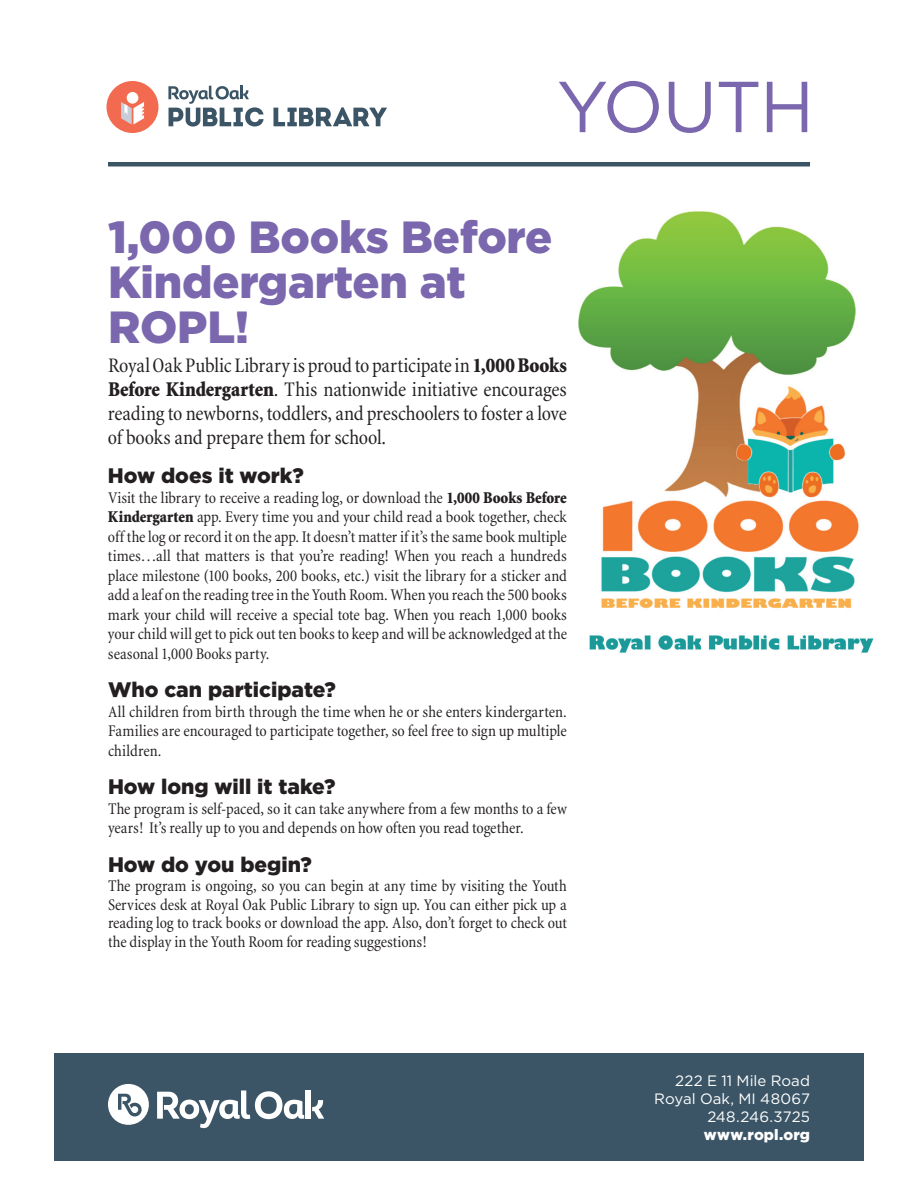
<style>
.page{position:relative;width:918px;height:1188px;background:#fff}
.page>*{position:absolute;margin:0;border:0;box-sizing:border-box;transform-origin:0 0}
.t1{font:72px "Gotham HTF";color:#7a67ae}
.t2{font:900 45px/45px "Gotham HTF";letter-spacing:-.005em;color:#7a67ae}
.t3{font:condensed 21px/24px "Minion";letter-spacing:-.015em;color:#231f20;text-align:justify}
.t4{font:900 21px "Gotham HTF";color:#231f20}
.t5{font:condensed 16.5px/19.5px "Minion";letter-spacing:-.005em;color:#231f20;text-align:justify}
.t6{font:15px/18px "Gotham HTF";letter-spacing:.005em;color:#fff;text-align:right}
.t7{font:900 15px "Gotham HTF";letter-spacing:.01em;color:#fff}
.s1{font-weight:900;font-stretch:normal}
</style>
<div class="page">
<hr style="left:108px;top:162px;width:702px;height:4px;background:#3b5566">
<div style="left:54px;top:1053px;width:810px;height:108px;background:#3b5566"></div>
<svg style="left:273px;top:107px;width:114px;height:19px"></svg>
<svg style="left:168px;top:86px;width:96px;height:41px"></svg>
<div style="left:107px;top:81px;width:52px;height:52px;background:#f26b50;border-radius:50%"></div>
<div style="left:127px;top:92px;width:11px;height:12px;background:#fff;border-radius:50%"></div>
<svg style="left:121px;top:102px;width:23px;height:23px"></svg>
<svg style="left:108px;top:1084px;width:41px;height:41px"></svg>
<svg style="left:157px;top:1091px;width:147px;height:37px"></svg>
<div style="left:306px;top:1091px;width:5px;height:28px;background:#fff"></div>
<svg style="left:312px;top:1100px;width:12px;height:19px"></svg>
<img style="left:578px;top:211px;width:296px;height:442px">
<h1 class="t1" style="left:557px;top:67px;width:259px">youth</h1>
<h2 class="t2" style="left:108px;top:214px;width:446px">1,000 Books Before<br>Kindergarten at<br>ROPL!</h2>
<p class="t3" style="left:108px;top:354px;width:461px">Royal Oak Public Library is proud to participate in <span class="s1">1,000 Books Before Kindergarten</span>. This nationwide initiative encourages reading to newborns, toddlers, and preschoolers to foster a love of books and prepare them for school.</p>
<p class="t4" style="left:108px;top:463px;width:197px">How does it work?</p>
<p class="t5" style="left:108px;top:488px;width:461px">Visit the library to receive a reading log, or download the <span class="s1">1,000 Books Before Kindergarten</span> app. Every time you and your child read a book together, check off the log or record it on the app. It doesn’t matter if it’s the same book multiple times…all that matters is that you’re reading! When you reach a hundreds place milestone (100 books, 200 books, etc.) visit the library for a sticker and add a leaf on the reading tree in the Youth Room. When you reach the 500 books mark your child will receive a special tote bag. When you reach 1,000 books your child will get to pick out ten books to keep and will be acknowledged at the seasonal 1,000 Books party.</p>
<p class="t4" style="left:108px;top:678px;width:229px">Who can participate?</p>
<p class="t5" style="left:108px;top:702px;width:460px">All children from birth through the time when he or she enters kindergarten.<br>Families are encouraged to participate together, so feel free to sign up multiple children.</p>
<p class="t4" style="left:108px;top:775px;width:229px">How long will it take?</p>
<p class="t5" style="left:108px;top:799px;width:461px">The program is self-paced, so it can take anywhere from a few months to a few years! It’s really up to you and depends on how often you read together.</p>
<p class="t4" style="left:108px;top:853px;width:205px">How do you begin?</p>
<p class="t5" style="left:108px;top:877px;width:461px;line-height:18.8px">The program is ongoing, so you can begin at any time by visiting the Youth Services desk at Royal Oak Public Library to sign up. You can either pick up a reading log to track books or download the app. Also, don’t forget to check out the display in the Youth Room for reading suggestions!</p>
<p class="t6" style="left:654px;top:1072px;width:157px">222 E 11 Mile Road<br>Royal Oak, MI 48067<br>248.246.3725</p>
<p class="t7" style="left:704px;top:1126px;width:108px">www.ropl.org</p>
</div>
